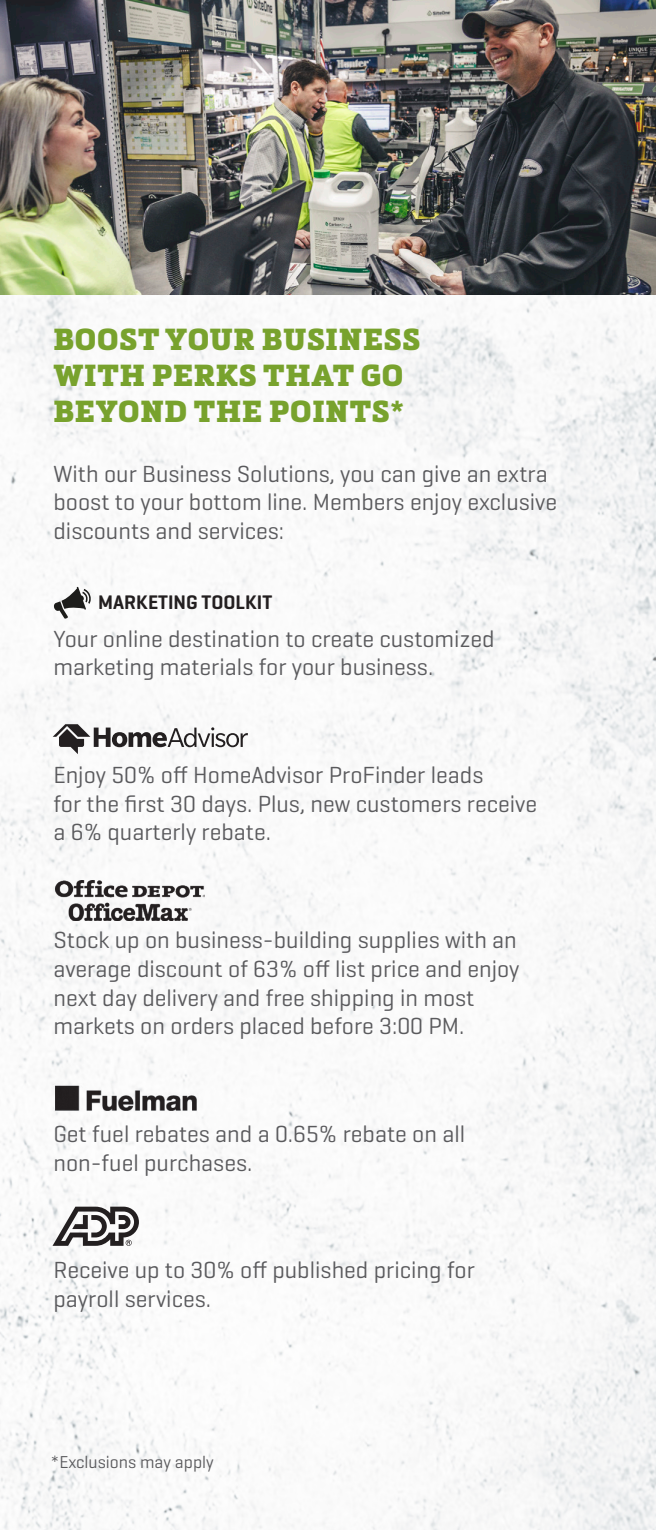
<style>
.page{position:relative;width:656px;height:1530px;background:#fff}
.page>*{position:absolute;margin:0;border:0;box-sizing:border-box;transform-origin:0 0}
.t1{font:900 30px/36px "Metronic Slab Pro";letter-spacing:.025em;color:#78a22d}
.t2{font:23.75px/28.8px "Geogrotesque";color:#5a5a5d}
.t3{font:600 20px "Geogrotesque";color:#231f20}
.t4{font:17.5px "Geogrotesque";color:#5a5a5d}
</style>
<div class="page">
<img style="left:0;top:294px;width:655px;height:1236px">
<svg style="left:53px;top:587px;width:38px;height:32px"></svg>
<svg style="left:53px;top:724px;width:195px;height:30px"></svg>
<svg style="left:52px;top:1207px;width:87px;height:39px"></svg>
<img style="left:52px;top:1084px;width:146px;height:31px">
<img style="left:55px;top:881px;width:149px;height:39px">
<img style="left:0;top:0;width:655px;height:294px">
<p class="t1" style="left:53px;top:322px;width:368px">BOOST YOUR BUSINESS<br>WITH PERKS THAT GO<br>BEYOND THE POINTS*</p>
<p class="t2" style="left:53px;top:459px;width:505px">With our Business Solutions, you can give an extra boost to your bottom line. Members enjoy exclusive discounts and services:</p>
<p class="t3" style="left:98px;top:590px;width:175px">MARKETING TOOLKIT</p>
<p class="t2" style="left:53px;top:624px;width:442px">Your online destination to create customized marketing materials for your business.</p>
<p class="t2" style="left:53px;top:760px;width:485px">Enjoy 50% off HomeAdvisor ProFinder leads<br>for the first 30 days. Plus, new customers receive a 6% quarterly rebate.</p>
<p class="t2" style="left:53px;top:925px;width:467px">Stock up on business-building supplies with an average discount of 63% off list price and enjoy next day delivery and free shipping in most markets on orders placed before 3:00 PM.</p>
<p class="t2" style="left:53px;top:1119px;width:413px">Get fuel rebates and a 0.65% rebate on all non-fuel purchases.</p>
<p class="t2" style="left:53px;top:1255px;width:422px">Receive up to 30% off published pricing for payroll services.</p>
<p class="t4" style="left:50px;top:1451px;width:165px">*Exclusions may apply</p>
</div>
